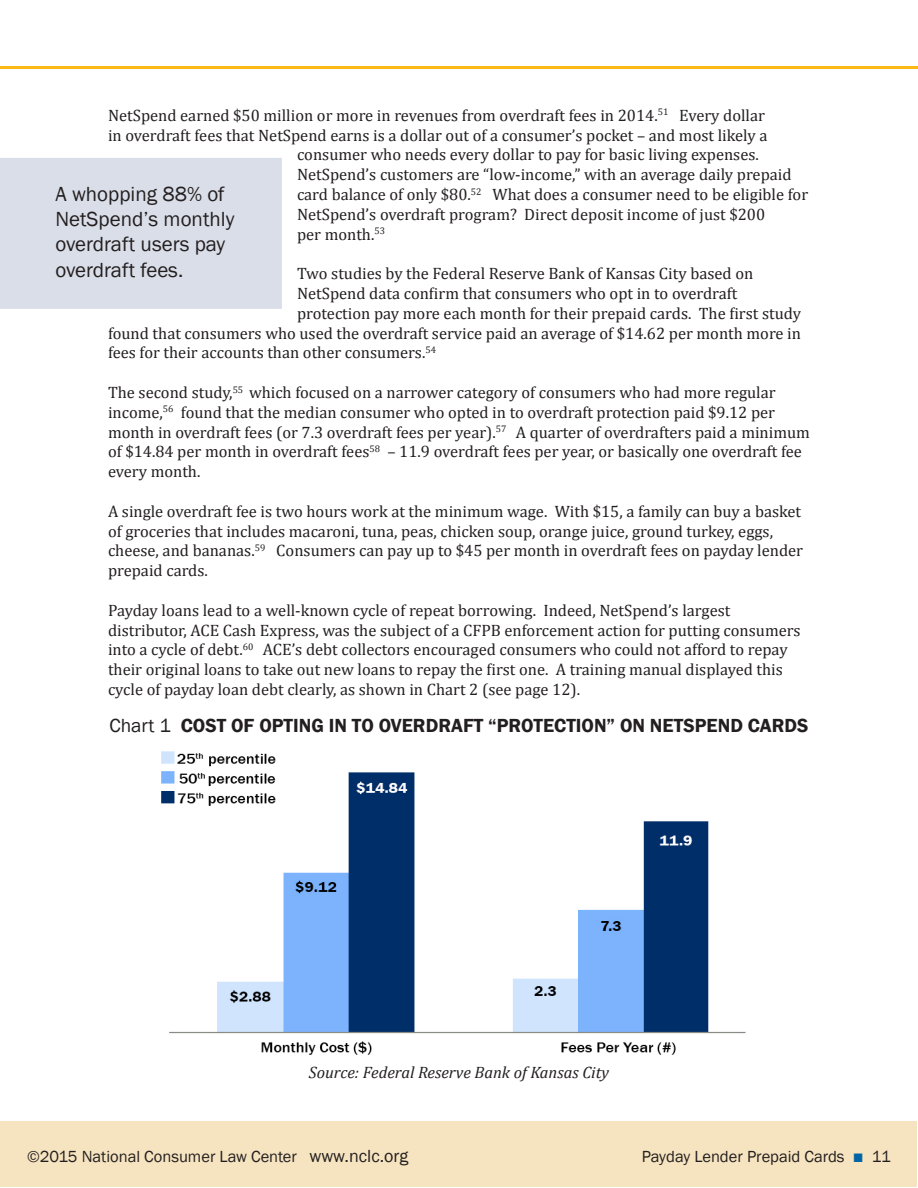
<style>
.page{position:relative;width:918px;height:1188px;background:#fff}
.page>*{position:absolute;margin:0;border:0;box-sizing:border-box;transform-origin:0 0}
.t1{font:21px/25.2px "Franklin Gothic";color:#231f20}
.t2{font:600 19.5px "Franklin Gothic";color:#231f20}
.t3{font:16.5px/19.8px "Cambria";color:#231f20}
.t4{font:16.5px "Franklin Gothic";color:#231f20}
.t5{font:italic 16.5px "Cambria";color:#231f20}
.s1{font-weight:400}
.s2{font-size:18px}
.s3{font-size:18px;color:#0065a4}
</style>
<div class="page">
<div style="left:1px;top:1121px;width:916px;height:66px;background:#f6e3bf"></div>
<hr style="left:0;top:66px;width:918px;height:3px;background:#fcb814">
<div style="left:1px;top:159px;width:280px;height:149px;background:#dadee8"></div>
<div style="left:0;top:158px;width:282px;height:151px;border:2px solid #dadee8"></div>
<img style="left:161px;top:751px;width:585px;height:304px">
<p class="t3" style="left:108px;top:105px;width:659px">NetSpend earned $50 million or more in revenues from overdraft fees in 2014.<sup>51</sup> Every dollar</p>
<p class="t3" style="left:108px;top:125px;width:661px">in overdraft fees that NetSpend earns is a dollar out of a consumer’s pocket – and most likely a</p>
<p class="t3" style="left:297px;top:145px;width:463px">consumer who needs every dollar to pay for basic living expenses.</p>
<p class="t3" style="left:297px;top:165px;width:496px">NetSpend’s customers are “low-income,” with an average daily prepaid</p>
<p class="t3" style="left:297px;top:184px;width:513px">card balance of only $80.<sup>52</sup> What does a consumer need to be eligible for</p>
<p class="t3" style="left:297px;top:204px;width:470px">NetSpend’s overdraft program? Direct deposit income of just $200</p>
<p class="t3" style="left:297px;top:224px;width:90px">per month.<sup>53</sup></p>
<p class="t3" style="left:297px;top:264px;width:458px">Two studies by the Federal Reserve Bank of Kansas City based on</p>
<p class="t3" style="left:297px;top:283px;width:442px">NetSpend data confirm that consumers who opt in to overdraft</p>
<p class="t3" style="left:297px;top:303px;width:505px">protection pay more each month for their prepaid cards. The first study</p>
<p class="t3" style="left:108px;top:323px;width:695px">found that consumers who used the overdraft service paid an average of $14.62 per month more in</p>
<p class="t3" style="left:108px;top:343px;width:330px">fees for their accounts than other consumers.<sup>54</sup></p>
<p class="t3" style="left:108px;top:382px;width:704px">The second study,<sup>55</sup> which focused on a narrower category of consumers who had more regular income,<sup>56</sup> found that the median consumer who opted in to overdraft protection paid $9.12 per month in overdraft fees (or 7.3 overdraft fees per year).<sup>57</sup> A quarter of overdrafters paid a minimum of $14.84 per month in overdraft fees<sup>58</sup> – 11.9 overdraft fees per year, or basically one overdraft fee every month.</p>
<p class="t3" style="left:108px;top:501px;width:697px">A single overdraft fee is two hours work at the minimum wage. With $15, a family can buy a basket of groceries that includes macaroni, tuna, peas, chicken soup, orange juice, ground turkey, eggs, cheese, and bananas.<sup>59</sup> Consumers can pay up to $45 per month in overdraft fees on payday lender prepaid cards.</p>
<p class="t3" style="left:108px;top:600px;width:694px">Payday loans lead to a well-known cycle of repeat borrowing. Indeed, NetSpend’s largest distributor, ACE Cash Express, was the subject of a CFPB enforcement action for putting consumers into a cycle of debt.<sup>60</sup> ACE’s debt collectors encouraged consumers who could not afford to repay their original loans to take out new loans to repay the first one. A training manual displayed this cycle of payday loan debt clearly, as shown in Chart 2 (see page 12).</p>
<p class="t1" style="left:56px;top:182px;width:180px">A whopping 88% of<br>NetSpend’s monthly overdraft users pay</p>
<p class="t1" style="left:56px;top:257px;width:129px">overdraft fees.</p>
<p class="t2" style="left:109px;top:713px;width:701px"><span class="s1">Chart 1</span> COST OF OPTING IN TO OVERDRAFT “PROTECTION” ON NETSPEND CARDS</p>
<p class="t5" style="left:309px;top:1060px;width:302px">Source: Federal Reserve Bank of Kansas City</p>
<p class="t4" style="left:27px;top:1146px;width:383px">©2015 National Consumer Law Center <span class="s2">www.nclc.org</span></p>
<p class="t4" style="left:642px;top:1146px;width:251px">Payday Lender Prepaid Cards <span class="s3">■</span> 11</p>
</div>
